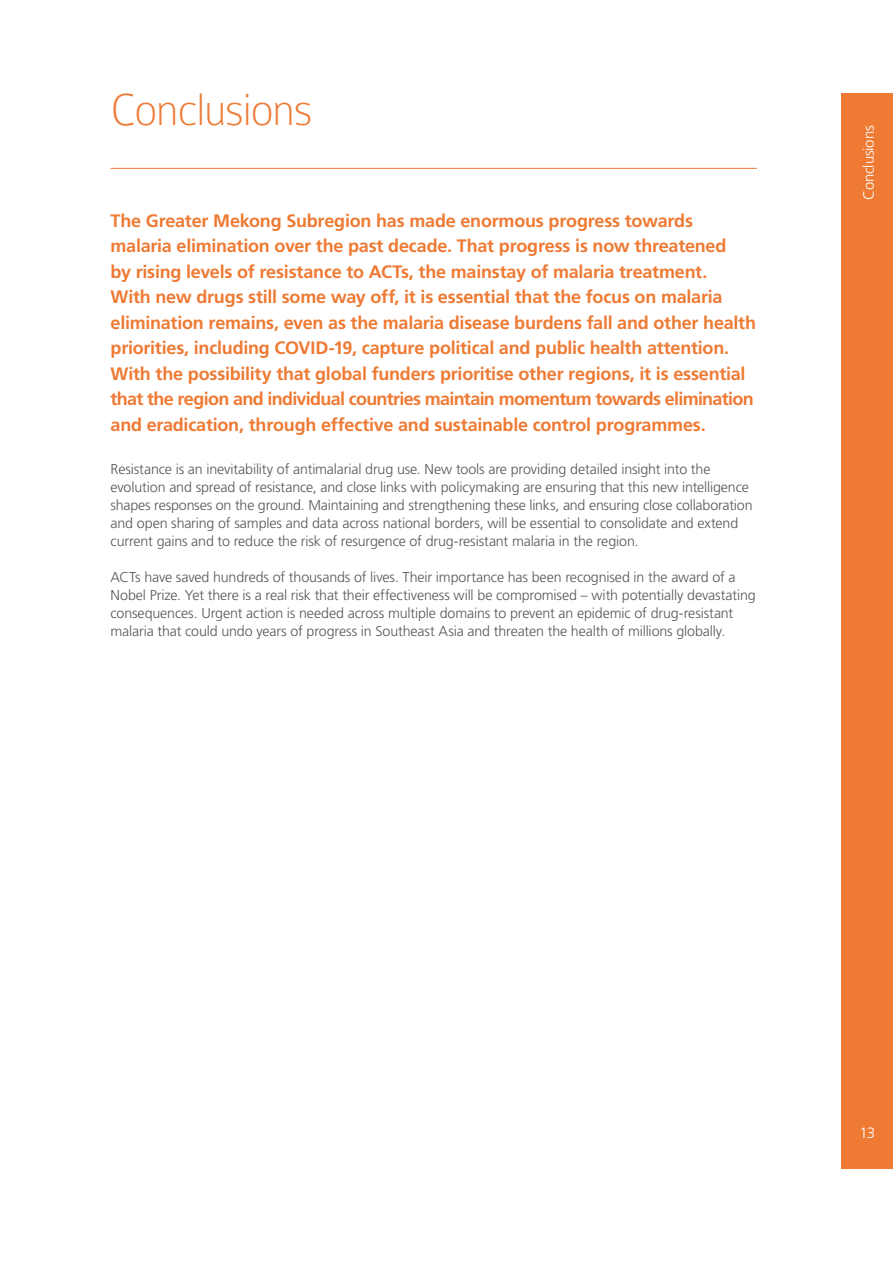
<style>
.page{position:relative;width:893px;height:1263px;background:#fff}
.page>*{position:absolute;margin:0;border:0;box-sizing:border-box;transform-origin:0 0}
.t1{font:100 48px "Colaborate";letter-spacing:-.025em;color:#ee7a34}
.t2{font:700 18px/25.5px "Frutiger";letter-spacing:-.015em;color:#ee7a34}
.t3{font:300 15px "Frutiger";letter-spacing:-.015em;color:#fff}
.t4{font:300 14.25px/18px "Frutiger";letter-spacing:-.01em;color:#575756}
</style>
<div class="page">
<div style="left:842px;top:94px;width:51px;height:1075px;background:#ee7a34"></div>
<hr style="left:111px;top:168px;width:646px;height:1px;background:#ee7a34">
<h1 class="t1" style="left:111px;top:85px;width:204px">Conclusions</h1>
<p class="t2" style="left:111px;top:207px;width:647px">The Greater Mekong Subregion has made enormous progress towards malaria elimination over the past decade. That progress is now threatened<br>by rising levels of resistance to ACTs, the mainstay of malaria treatment.<br>With new drugs still some way off, it is essential that the focus on malaria elimination remains, even as the malaria disease burdens fall and other health priorities, including COVID-19, capture political and public health attention.<br>With the possibility that global funders prioritise other regions, it is essential that the region and individual countries maintain momentum towards elimination and eradication, through effective and sustainable control programmes.</p>
<p class="t4" style="left:111px;top:460px;width:643px">Resistance is an inevitability of antimalarial drug use. New tools are providing detailed insight into the evolution and spread of resistance, and close links with policymaking are ensuring that this new intelligence shapes responses on the ground. Maintaining and strengthening these links, and ensuring close collaboration and open sharing of samples and data across national borders, will be essential to consolidate and extend current gains and to reduce the risk of resurgence of drug-resistant malaria in the region.</p>
<p class="t4" style="left:111px;top:568px;width:647px">ACTs have saved hundreds of thousands of lives. Their importance has been recognised in the award of a Nobel Prize. Yet there is a real risk that their effectiveness will be compromised – with potentially devastating consequences. Urgent action is needed across multiple domains to prevent an epidemic of drug-resistant malaria that could undo years of progress in Southeast Asia and threaten the health of millions globally.</p>
<p class="t3" style="left:860px;top:200px;width:76px;rotate:-90deg">Conclusions</p>
<p class="t3" style="left:860px;top:1124px;width:17px">13</p>
</div>
